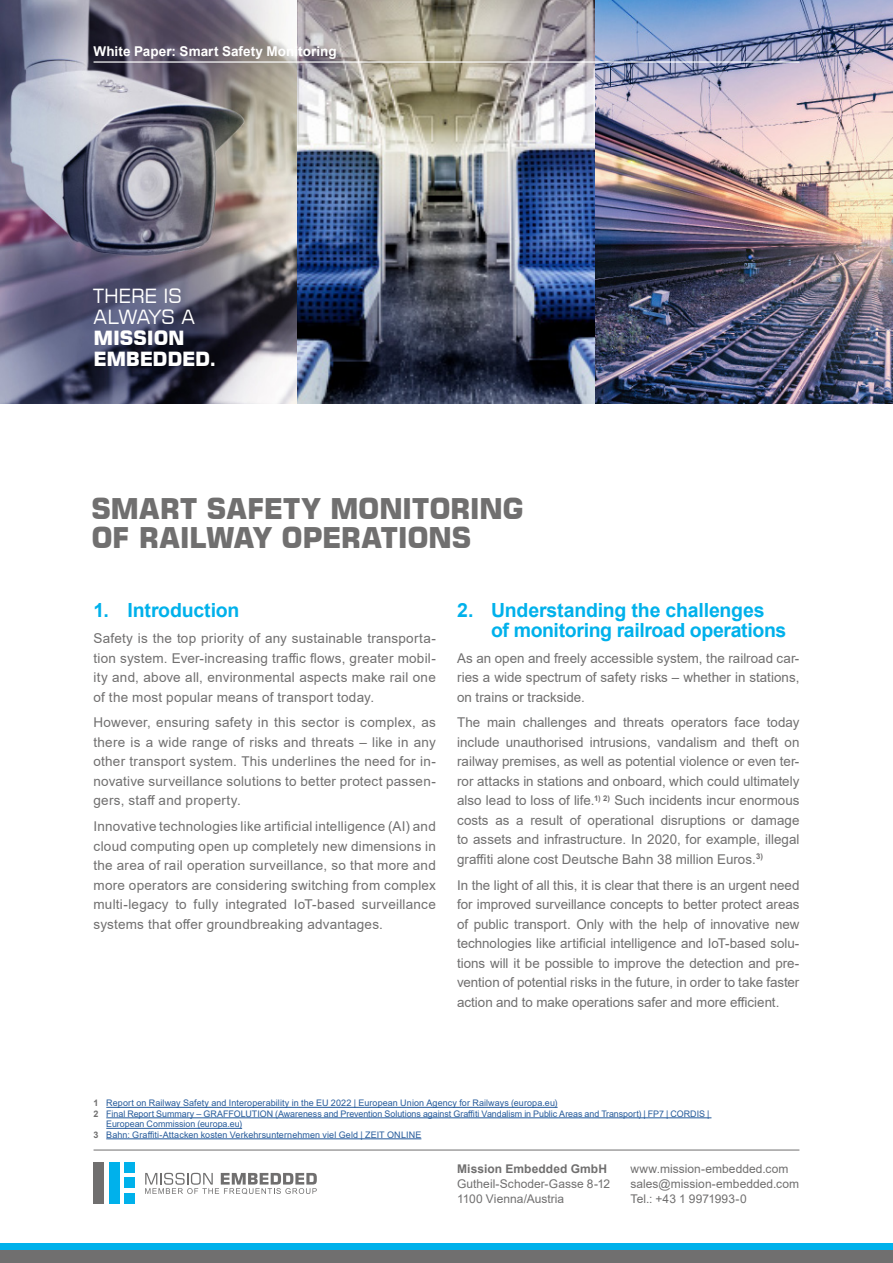
<style>
.page{position:relative;width:893px;height:1263px;background:#fff}
.page>*{position:absolute;margin:0;border:0;box-sizing:border-box;transform-origin:0 0}
.t1{font:700 28.5px/28.5px "Square 721 BT";letter-spacing:-.02em;color:#706f6f}
.t2{font:700 19.5px/19.5px "Arial";letter-spacing:-.01em;color:#00b1eb}
.t3{font:700 19.5px/21px "Square 721 BT";letter-spacing:-.015em;color:#fff}
.t4{font:19.5px/21px "Square 721 BT";letter-spacing:-.01em;color:#fff}
.t5{font:13.5px/19.5px "Arial";letter-spacing:.01em;color:#706f6f;text-align:justify}
.t6{font:700 13.5px "Arial";letter-spacing:.005em;color:#fff}
.t7{font:12px/15px "Arial";letter-spacing:.005em;color:#706f6f}
.t8{font:700 12px "Arial";letter-spacing:.01em;color:#706f6f}
.t9{font:9px "Arial";letter-spacing:.005em;color:#265b9b}
.s1{font-weight:700;color:#706f6f}
</style>
<div class="page">
<div style="left:0;top:1250px;width:893px;height:13px;background:#706f6f"></div>
<div style="left:0;top:1244px;width:893px;height:6px;background:#00b1eb"></div>
<svg style="left:145px;top:1173px;width:172px;height:21px"></svg>
<div style="left:94px;top:1162px;width:10px;height:41px;background:#706f6f"></div>
<div style="left:109px;top:1162px;width:10px;height:41px;background:#00b1eb"></div>
<div style="left:124px;top:1162px;width:11px;height:10px;background:#00b1eb"></div>
<div style="left:124px;top:1177px;width:11px;height:11px;background:#00b1eb"></div>
<div style="left:124px;top:1193px;width:11px;height:10px;background:#00b1eb"></div>
<hr style="left:94px;top:1150px;width:705px;height:1px;background:#706f6f">
<img style="left:0;top:0;width:298px;height:404px">
<img style="left:298px;top:0;width:297px;height:404px">
<img style="left:595px;top:0;width:298px;height:404px">
<hr style="left:106px;top:1107px;width:452px;height:1px;background:#265b9b">
<hr style="left:106px;top:1117px;width:605px;height:1px;background:#265b9b">
<hr style="left:106px;top:1128px;width:136px;height:1px;background:#265b9b">
<hr style="left:106px;top:1138px;width:315px;height:1px;background:#265b9b">
<hr style="left:94px;top:61px;width:705px;height:2px;background:#fff">
<p class="t6" style="left:94px;top:46px;width:245px">White Paper: Smart Safety Monitoring</p>
<h2 class="t4" style="left:94px;top:287px;width:103px">THERE IS<br>ALWAYS A</h2>
<h2 class="t3" style="left:94px;top:329px;width:124px">MISSION<br>EMBEDDED.</h2>
<h1 class="t1" style="left:91px;top:497px;width:434px">SMART SAFETY MONITORING<br>OF RAILWAY OPERATIONS</h1>
<h2 class="t2" style="left:94px;top:602px;width:147px">1. Introduction</h2>
<p class="t5" style="left:94px;top:630px;width:344px">Safety is the top priority of any sustainable transporta&shy;tion system. Ever-increasing traffic flows, greater mobil&shy;ity and, above all, environmental aspects make rail one of the most popular means of transport today.</p>
<p class="t5" style="left:94px;top:713px;width:344px">However, ensuring safety in this sector is complex, as there is a wide range of risks and threats – like in any other transport system. This underlines the need for in&shy;novative surveillance solutions to better protect passen&shy;gers, staff and property.</p>
<p class="t5" style="left:94px;top:817px;width:344px">Innovative technologies like artificial intelligence (AI) and cloud computing open up completely new dimensions in the area of rail operation surveillance, so that more and more operators are considering switching from complex multi-legacy to fully integrated IoT-based surveillance systems that offer groundbreaking advantages.</p>
<h2 class="t2" style="left:491px;top:602px;width:297px;text-indent:-34px">2. Understanding the challenges of monitoring railroad operations</h2>
<p class="t5" style="left:457px;top:648px;width:344px">As an open and freely accessible system, the railroad car&shy;ries a wide spectrum of safety risks – whether in stations, on trains or trackside.</p>
<p class="t5" style="left:457px;top:714px;width:344px">The main challenges and threats operators face today include unauthorised intrusions, vandalism and theft on railway premises, as well as potential violence or even ter&shy;ror attacks in stations and onboard, which could ultimately also lead to loss of life.<sup>1)</sup> <sup>2)</sup> Such incidents incur enormous costs as a result of operational disruptions or damage to assets and infrastructure. In 2020, for example, illegal graffiti alone cost Deutsche Bahn 38 million Euros.<sup>3)</sup></p>
<p class="t5" style="left:457px;top:875px;width:344px">In the light of all this, it is clear that there is an urgent need for improved surveillance concepts to better protect areas of public transport. Only with the help of innovative new technologies like artificial intelligence and IoT-based solu&shy;tions will it be possible to improve the detection and pre&shy;vention of potential risks in the future, in order to take faster action and to make operations safer and more efficient.</p>
<p class="t9" style="left:94px;top:1097px;width:466px"><span class="s1">1</span> Report on Railway Safety and Interoperability in the EU 2022 | European Union Agency for Railways (europa.eu)</p>
<p class="t9" style="left:94px;top:1107px;width:617px"><span class="s1">2</span> Final Report Summary – GRAFFOLUTION (Awareness and Prevention Solutions against Graffiti Vandalism in Public Areas and Transport) | FP7 | CORDIS |</p>
<p class="t9" style="left:106px;top:1118px;width:137px">European Commission (europa.eu)</p>
<p class="t9" style="left:94px;top:1128px;width:329px"><span class="s1">3</span> Bahn: Graffiti-Attacken kosten Verkehrsunternehmen viel Geld | ZEIT ONLINE</p>
<p class="t8" style="left:457px;top:1164px;width:151px">Mission Embedded GmbH</p>
<p class="t7" style="left:457px;top:1178px;width:155px">Gutheil-Schoder-Gasse 8-12<br>1100 Vienna/Austria</p>
<p class="t7" style="left:630px;top:1163px;width:170px">www.mission-embedded.com sales@mission-embedded.com<br>Tel.: +43 1 9971993-0</p>
</div>
